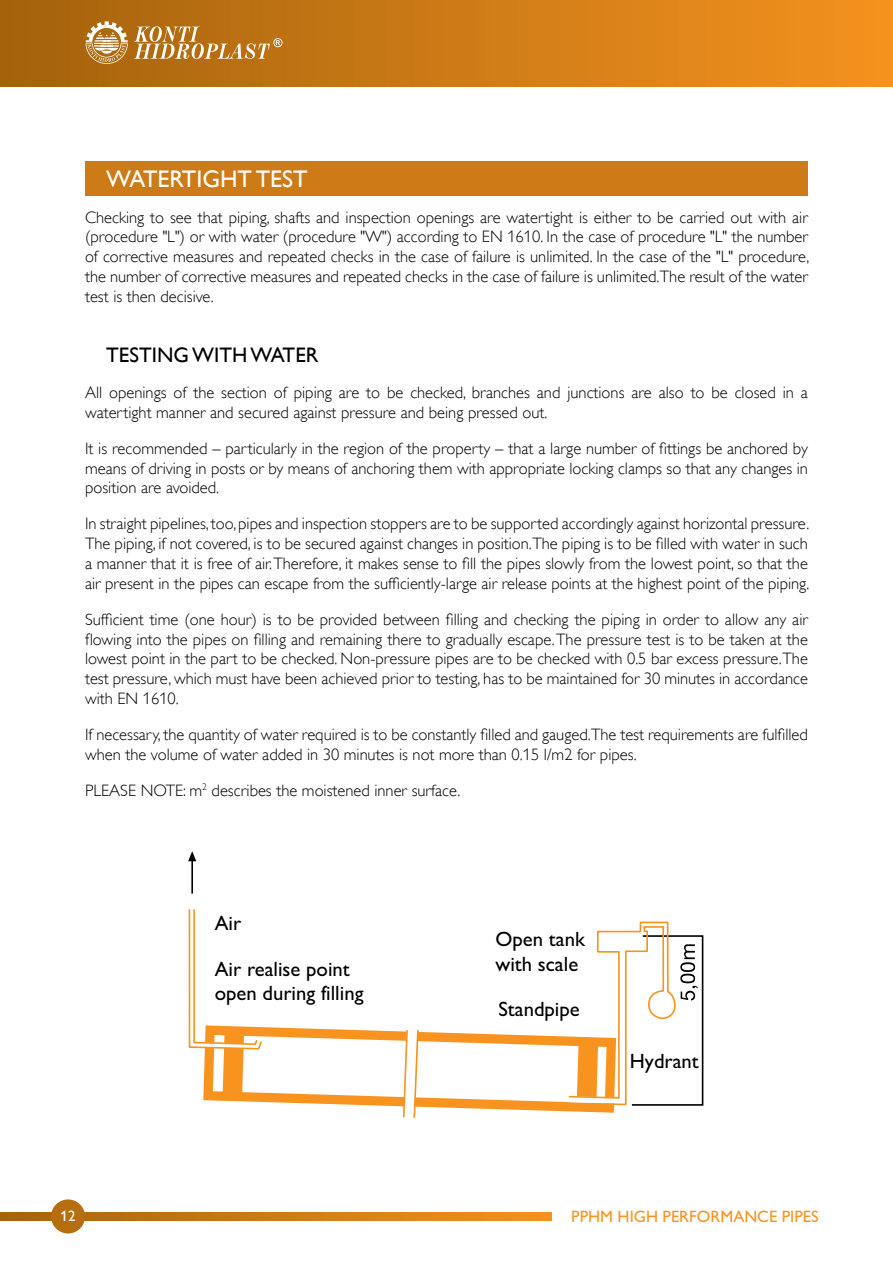
<style>
.page{position:relative;width:893px;height:1263px;background:#fff}
.page>*{position:absolute;margin:0;border:0;box-sizing:border-box;transform-origin:0 0}
.t1{font:24px "Gill Sans Alt One WGL";color:#fff}
.t2{font:21px "Gill Sans Alt One WGL";color:#000}
.t3{font:20.7px/24px "Gill Sans Alt One WGL";color:#000}
.t4{font:16.5px/19.8px "Gill Sans Alt One WGL Light";color:#000;text-align:justify}
.t5{font:16.5px "Gill Sans Alt One WGL";color:#f7941e}
.t6{font:15px "Gill Sans Alt One WGL";color:#fff}
</style>
<div class="page">
<div style="left:0;top:0;width:893px;height:86px;background:linear-gradient(to right,#a4620c,#f4921f)"></div>
<hr style="left:892px;top:0;width:1px;height:86px;background:#f6931e">
<svg style="left:86px;top:21px;width:42px;height:43px"></svg>
<svg style="left:134px;top:26px;width:148px;height:33px;background:#c68d45"></svg>
<svg style="left:0;top:1212px;width:551px;height:8px;background:#ce7b16"></svg>
<div style="left:51px;top:1199px;width:34px;height:34px;background:#b76e11;border-radius:50%"></div>
<div style="left:85px;top:162px;width:723px;height:34px;background:#cc7b16"></div>
<hr style="left:191px;top:860px;width:2px;height:33px;background:#000">
<svg style="left:188px;top:851px;width:8px;height:10px"></svg>
<svg style="left:188px;top:909px;width:516px;height:209px"></svg>
<div style="left:628px;top:1023px;width:71px;height:40px;background:#fff"></div>
<h1 class="t1" style="left:106px;top:162px;width:203px">WATERTIGHT TEST</h1>
<p class="t4" style="left:85px;top:207px;width:726px">Checking to see that piping, shafts and inspection openings are watertight is either to be carried out with air (procedure "L") or with water (procedure "W") according to EN 1610. In the case of procedure "L" the number of corrective measures and repeated checks in the case of failure is unlimited. In the case of the "L" procedure, the number of corrective measures and repeated checks in the case of failure is unlimited.The result of the water test is then decisive.</p>
<p class="t2" style="left:106px;top:340px;width:214px">TESTING WITH WATER</p>
<p class="t4" style="left:85px;top:383px;width:724px">All openings of the section of piping are to be checked, branches and junctions are also to be closed in a watertight manner and secured against pressure and being pressed out.</p>
<p class="t4" style="left:85px;top:438px;width:724px">It is recommended – particularly in the region of the property – that a large number of fittings be anchored by means of driving in posts or by means of anchoring them with appropriate locking clamps so that any changes in position are avoided.</p>
<p class="t4" style="left:85px;top:514px;width:726px">In straight pipelines, too, pipes and inspection stoppers are to be supported accordingly against horizontal pressure.<br>The piping, if not covered, is to be secured against changes in position.The piping is to be filled with water in such a manner that it is free of air. Therefore, it makes sense to fill the pipes slowly from the lowest point, so that the air present in the pipes can escape from the sufficiently-large air release points at the highest point of the piping.</p>
<p class="t4" style="left:85px;top:609px;width:724px">Sufficient time (one hour) is to be provided between filling and checking the piping in order to allow any air flowing into the pipes on filling and remaining there to gradually escape. The pressure test is to be taken at the lowest point in the part to be checked. Non-pressure pipes are to be checked with 0.5 bar excess pressure.The test pressure, which must have been achieved prior to testing, has to be maintained for 30 minutes in accordance with EN 1610.</p>
<p class="t4" style="left:85px;top:725px;width:724px">If necessary, the quantity of water required is to be constantly filled and gauged.The test requirements are fulfilled when the volume of water added in 30 minutes is not more than 0.15 l/m2 for pipes.</p>
<p class="t4" style="left:85px;top:780px;width:377px">PLEASE NOTE: m<sup>2</sup> describes the moistened inner surface.</p>
<p class="t3" style="left:215px;top:914px;width:28px">Air</p>
<p class="t3" style="left:215px;top:960px;width:150px">Air realise point open during filling</p>
<p class="t3" style="left:496px;top:930px;width:91px">Open tank with scale</p>
<p class="t3" style="left:498px;top:1000px;width:83px">Standpipe</p>
<p class="t3" style="left:630px;top:1051px;width:70px">Hydrant</p>
<p class="t6" style="left:61px;top:1206px;width:16px">12</p>
<p class="t5" style="left:571px;top:1205px;width:249px">PPHM HIGH PERFORMANCE PIPES</p>
</div>
